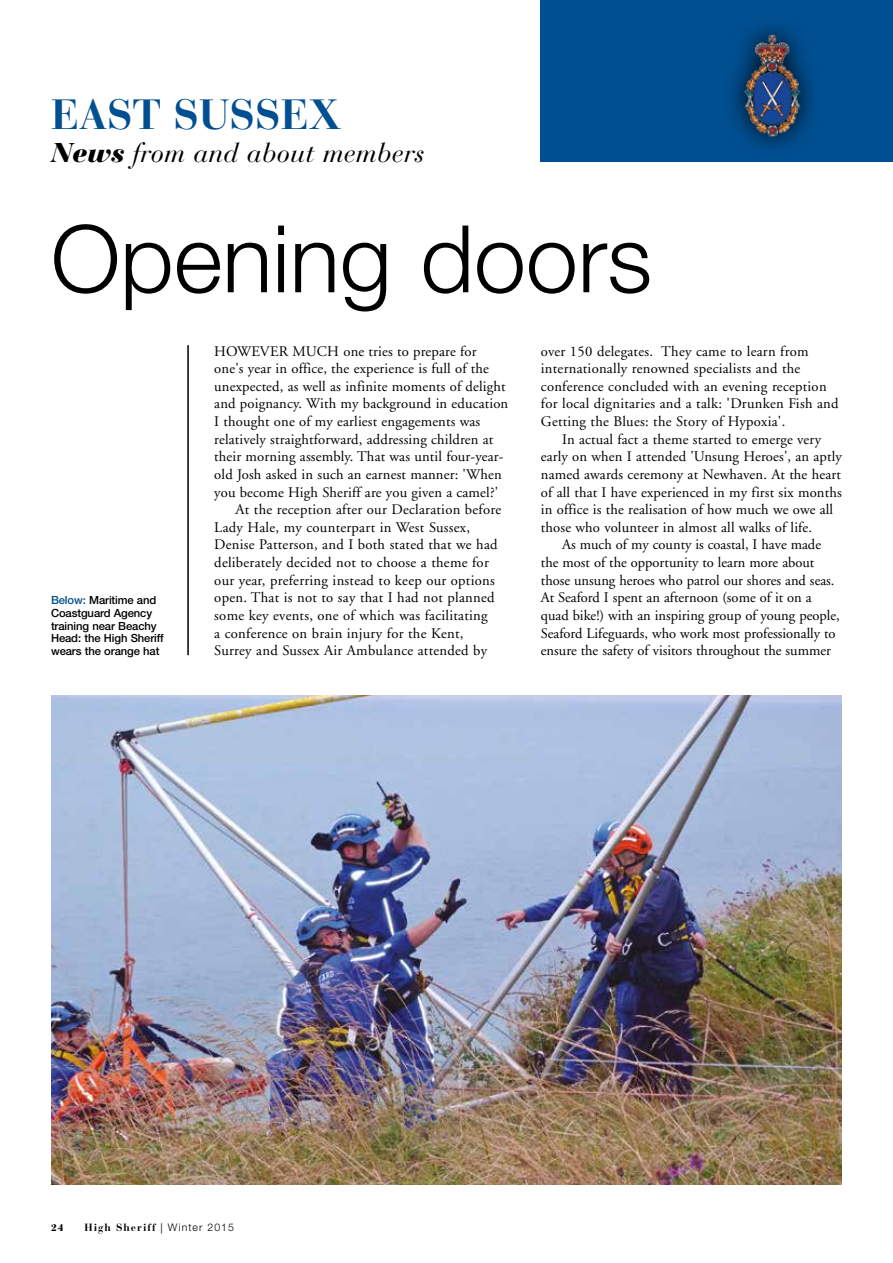
<style>
.page{position:relative;width:893px;height:1263px;background:#fff}
.page>*{position:absolute;margin:0;border:0;box-sizing:border-box;transform-origin:0 0}
.t1{font:300 93.45px "Helvetica Neue";color:#000}
.t2{font:700 42px "Bauer Bodoni";color:#004f91}
.t3{font:italic 27px "Bauer Bodoni";color:#000}
.t4{font:14.7px/17.5px "Adobe Garamond";letter-spacing:.01em;color:#000}
.t5{font:500 11.25px/12.8px "Helvetica Neue";letter-spacing:-.01em;color:#000}
.t6{font:700 10.5px "Bauer Bodoni";letter-spacing:.1em;color:#000}
.t7{font:900 10.5px "Bauer Bodoni BT";color:#000}
.s1{font-weight:900}
.s2{color:#004f91}
.s3{font-weight:400}
.s4{font-family:"Helvetica Neue";font-weight:300}
</style>
<div class="page">
<div style="left:541px;top:0;width:352px;height:162px;background:#004f91"></div>
<svg style="left:732px;top:26px;width:81px;height:122px"></svg>
<img style="left:739px;top:34px;width:65px;height:102px">
<img style="left:51px;top:696px;width:791px;height:488px">
<hr style="left:187px;top:345px;width:2px;height:310px;background:#000">
<h2 class="t2" style="left:51px;top:89px;width:292px">EAST SUSSEX</h2>
<h3 class="t3" style="left:51px;top:136px;width:375px"><span class="s1">News</span> from and about members</h3>
<h1 class="t1" style="left:51px;top:202px;width:603px">Opening doors</h1>
<p class="t5" style="left:51px;top:594px;width:114px"><span class="s2">Below:</span> Maritime and<br>Coastguard Agency training near Beachy<br>Head: the High Sheriff wears the orange hat</p>
<p class="t4" style="left:214px;top:342px;width:264px">However much one tries to prepare for</p>
<p class="t4" style="left:214px;top:360px;width:276px">one's year in office, the experience is full of the</p>
<p class="t4" style="left:214px;top:378px;width:293px">unexpected, as well as infinite moments of delight</p>
<p class="t4" style="left:214px;top:395px;width:295px">and poignancy. With my background in education</p>
<p class="t4" style="left:214px;top:413px;width:268px">I thought one of my earliest engagements was</p>
<p class="t4" style="left:214px;top:431px;width:281px">relatively straightforward, addressing children at</p>
<p class="t4" style="left:214px;top:448px;width:291px">their morning assembly. That was until four-year-</p>
<p class="t4" style="left:214px;top:466px;width:289px">old Josh asked in such an earnest manner: 'When</p>
<p class="t4" style="left:214px;top:483px;width:285px">you become High Sheriff are you given a camel?'</p>
<p class="t4" style="left:236px;top:501px;width:267px">At the reception after our Declaration before</p>
<p class="t4" style="left:214px;top:519px;width:257px">Lady Hale, my counterpart in West Sussex,</p>
<p class="t4" style="left:214px;top:536px;width:285px">Denise Patterson, and I both stated that we had</p>
<p class="t4" style="left:214px;top:554px;width:276px">deliberately decided not to choose a theme for</p>
<p class="t4" style="left:214px;top:572px;width:282px">our year, preferring instead to keep our options</p>
<p class="t4" style="left:214px;top:589px;width:282px">open. That is not to say that I had not planned</p>
<p class="t4" style="left:214px;top:607px;width:275px">some key events, one of which was facilitating</p>
<p class="t4" style="left:214px;top:624px;width:251px">a conference on brain injury for the Kent,</p>
<p class="t4" style="left:214px;top:642px;width:274px">Surrey and Sussex Air Ambulance attended by</p>
<p class="t4" style="left:541px;top:342px;width:299px">over 150 delegates. They came to learn from internationally renowned specialists and the conference concluded with an evening reception for local dignitaries and a talk: 'Drunken Fish and Getting the Blues: the Story of Hypoxia'.</p>
<p class="t4" style="left:541px;top:431px;width:303px;text-indent:21px">In actual fact a theme started to emerge very early on when I attended 'Unsung Heroes', an aptly named awards ceremony at Newhaven. At the heart of all that I have experienced in my first six months in office is the realisation of how much we owe all those who volunteer in almost all walks of life.</p>
<p class="t4" style="left:541px;top:536px;width:300px;text-indent:21px">As much of my county is coastal, I have made the most of the opportunity to learn more about those unsung heroes who patrol our shores and seas.<br>At Seaford I spent an afternoon (some of it on a quad bike!) with an inspiring group of young people, Seaford Lifeguards, who work most professionally to ensure the safety of visitors throughout the summer</p>
<p class="t7" style="left:51px;top:1221px;width:14px">24</p>
<p class="t6" style="left:85px;top:1221px;width:151px">HIGH SHERIFF <span class="s3">|</span> <span class="s4">Winter 2015</span></p>
</div>
